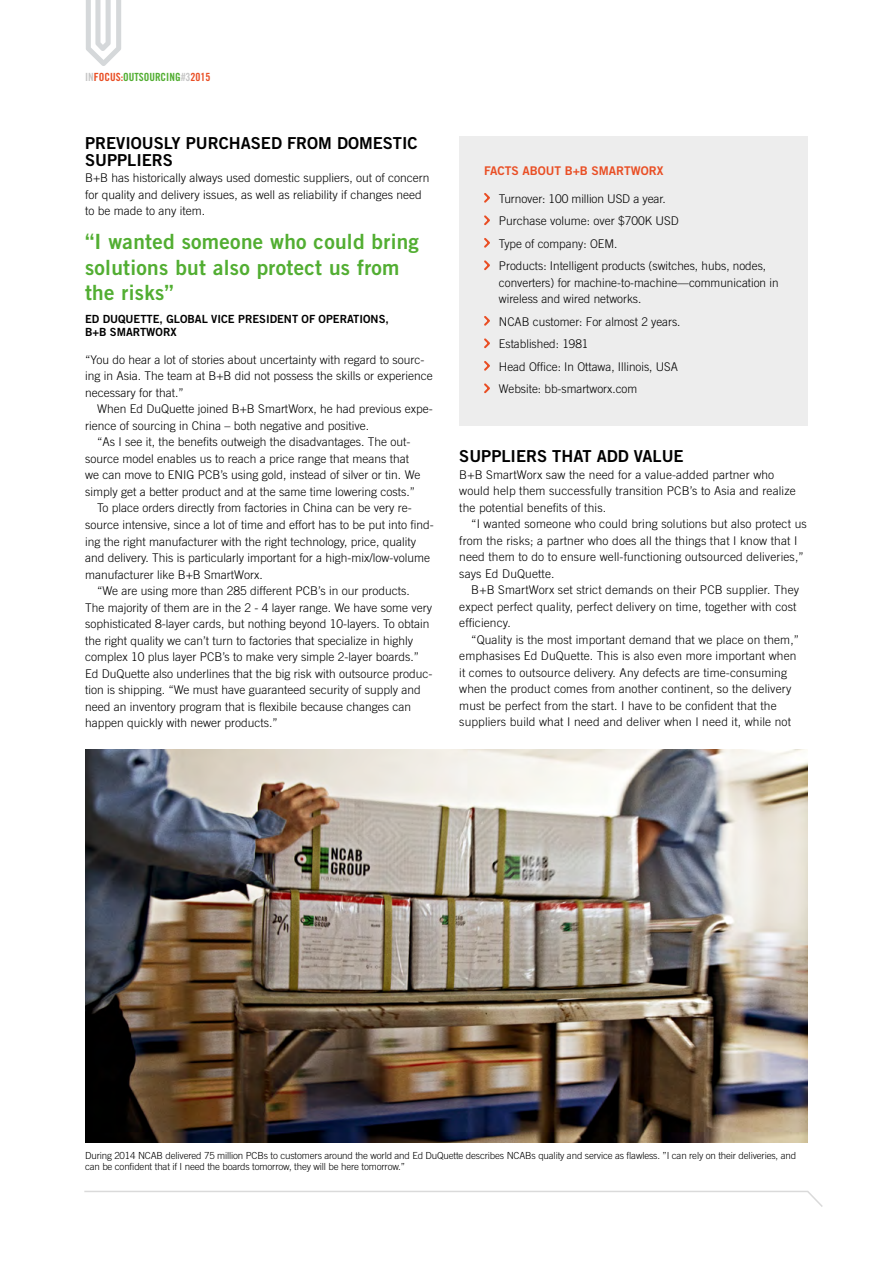
<style>
.page{position:relative;width:893px;height:1263px;background:#fff}
.page>*{position:absolute;margin:0;border:0;box-sizing:border-box;transform-origin:0 0}
.t1{font:21px/25.5px "Trade Gothic LT Bold Two";letter-spacing:.015em;color:#52ae32}
.t2{font:16.5px/16.5px "Trade Gothic LT Bold Two";color:#000}
.t3{font:300 12px/16.5px "Trade Gothic LT";color:#000}
.t4{font:12px "Trade Gothic LT Bold Two";color:#e94e24}
.t5{font:11.25px/13.5px "Trade Gothic LT Bold Two";color:#000}
.t6{font:11.25px "Trade Gothic LT Bold Cond Twenty";color:#52ae32}
.t7{font:300 9.75px/10.5px "Trade Gothic LT";letter-spacing:-.015em;color:#000}
.s1{color:#c6c6c6}
.s2{color:#e94e24}
</style>
<div class="page">
<svg style="left:86px;top:0;width:35px;height:66px"></svg>
<svg style="left:84px;top:1190px;width:739px;height:17px"></svg>
<img style="left:85px;top:749px;width:723px;height:393px">
<div style="left:459px;top:136px;width:349px;height:289px;background:#ededed"></div>
<svg style="left:484px;top:193px;width:6px;height:10px"></svg>
<svg style="left:484px;top:215px;width:6px;height:11px"></svg>
<svg style="left:484px;top:238px;width:6px;height:10px"></svg>
<svg style="left:484px;top:260px;width:6px;height:11px"></svg>
<svg style="left:484px;top:316px;width:6px;height:10px"></svg>
<svg style="left:484px;top:338px;width:6px;height:11px"></svg>
<svg style="left:484px;top:361px;width:6px;height:10px"></svg>
<svg style="left:484px;top:383px;width:6px;height:11px"></svg>
<p class="t6" style="left:85px;top:70px;width:127px"><span class="s1">IN</span><span class="s2">FOCUS:</span>OUTSOURCING<span class="s1">#3</span><span class="s2">2015</span></p>
<h2 class="t2" style="left:85px;top:135px;width:334px">PREVIOUSLY PURCHASED FROM DOMESTIC<br>SUPPLIERS</h2>
<p class="t3" style="left:85px;top:170px;width:346px">B+B has historically always used domestic suppliers, out of concern for quality and delivery issues, as well as reliability if changes need to be made to any item.</p>
<h1 class="t1" style="left:85px;top:229px;width:335px">“I wanted someone who could bring solutions but also protect us from the risks”</h1>
<p class="t5" style="left:85px;top:312px;width:305px">ED DUQUETTE, GLOBAL VICE PRESIDENT OF OPERATIONS,<br>B+B SMARTWORX</p>
<p class="t3" style="left:85px;top:351px;width:349px">“You do hear a lot of stories about uncertainty with regard to sourc&shy;ing in Asia. The team at B+B did not possess the skills or experience necessary for that.”</p>
<p class="t3" style="left:97px;top:401px;width:337px">When Ed DuQuette joined B+B SmartWorx, he had previous expe-</p>
<p class="t3" style="left:85px;top:417px;width:286px">rience of sourcing in China – both negative and positive.</p>
<p class="t3" style="left:97px;top:434px;width:315px">“As I see it, the benefits outweigh the disadvantages. The out-</p>
<p class="t3" style="left:85px;top:450px;width:326px">source model enables us to reach a price range that means that</p>
<p class="t3" style="left:85px;top:467px;width:337px">we can move to ENIG PCB’s using gold, instead of silver or tin. We</p>
<p class="t3" style="left:85px;top:483px;width:332px">simply get a better product and at the same time lowering costs.”</p>
<p class="t3" style="left:97px;top:500px;width:316px">To place orders directly from factories in China can be very re-</p>
<p class="t3" style="left:85px;top:516px;width:350px">source intensive, since a lot of time and effort has to be put into find-</p>
<p class="t3" style="left:85px;top:533px;width:333px">ing the right manufacturer with the right technology, price, quality</p>
<p class="t3" style="left:85px;top:549px;width:347px">and delivery. This is particularly important for a high-mix/low-volume</p>
<p class="t3" style="left:85px;top:566px;width:179px">manufacturer like B+B SmartWorx.</p>
<p class="t3" style="left:97px;top:582px;width:314px">“We are using more than 285 different PCB’s in our products.</p>
<p class="t3" style="left:85px;top:599px;width:349px">The majority of them are in the 2 - 4 layer range. We have some very</p>
<p class="t3" style="left:85px;top:615px;width:346px">sophisticated 8-layer cards, but nothing beyond 10-layers. To obtain</p>
<p class="t3" style="left:85px;top:632px;width:330px">the right quality we can’t turn to factories that specialize in highly</p>
<p class="t3" style="left:85px;top:648px;width:336px">complex 10 plus layer PCB’s to make very simple 2-layer boards.”</p>
<p class="t3" style="left:85px;top:665px;width:349px">Ed DuQuette also underlines that the big risk with outsource produc-</p>
<p class="t3" style="left:85px;top:681px;width:337px">tion is shipping. “We must have guaranteed security of supply and</p>
<p class="t3" style="left:85px;top:698px;width:328px">need an inventory program that is flexibile because changes can</p>
<p class="t3" style="left:85px;top:714px;width:194px">happen quickly with newer products.”</p>
<p class="t4" style="left:484px;top:163px;width:181px">FACTS ABOUT B+B SMARTWORX</p>
<p class="t3" style="left:499px;top:187px;width:269px;line-height:22.5px">Turnover: 100 million USD a year.<br>Purchase volume: over $700K USD<br>Type of company: OEM.<br>Products: Intelligent products (switches, hubs, nodes,</p>
<p class="t3" style="left:499px;top:274px;width:281px">converters) for machine-to-machine—communication in wireless and wired networks.</p>
<p class="t3" style="left:499px;top:310px;width:183px;line-height:22.5px">NCAB customer: For almost 2 years.<br>Established: 1981<br>Head Office: In Ottawa, Illinois, USA<br>Website: bb-smartworx.com</p>
<h2 class="t2" style="left:459px;top:448px;width:226px">SUPPLIERS THAT ADD VALUE</h2>
<p class="t3" style="left:459px;top:466px;width:338px">B+B SmartWorx saw the need for a value-added partner who would help them successfully transition PCB’s to Asia and realize the potential benefits of this.</p>
<p class="t3" style="left:459px;top:515px;width:349px;text-indent:12px">“I wanted someone who could bring solutions but also protect us from the risks; a partner who does all the things that I know that I need them to do to ensure well-functioning outsourced deliveries,” says Ed DuQuette.</p>
<p class="t3" style="left:459px;top:581px;width:341px;text-indent:12px">B+B SmartWorx set strict demands on their PCB supplier. They expect perfect quality, perfect delivery on time, together with cost efficiency.</p>
<p class="t3" style="left:459px;top:631px;width:341px;text-indent:12px">“Quality is the most important demand that we place on them,” emphasises Ed DuQuette. This is also even more important when it comes to outsource delivery. Any defects are time-consuming when the product comes from another continent, so the delivery must be perfect from the start. I have to be confident that the suppliers build what I need and deliver when I need it, while not</p>
<p class="t7" style="left:85px;top:1150px;width:713px">During 2014 NCAB delivered 75 million PCBs to customers around the world and Ed DuQuette describes NCABs quality and service as flawless. ”I can rely on their deliveries, and can be confident that if I need the boards tomorrow, they will be here tomorrow.”</p>
</div>
